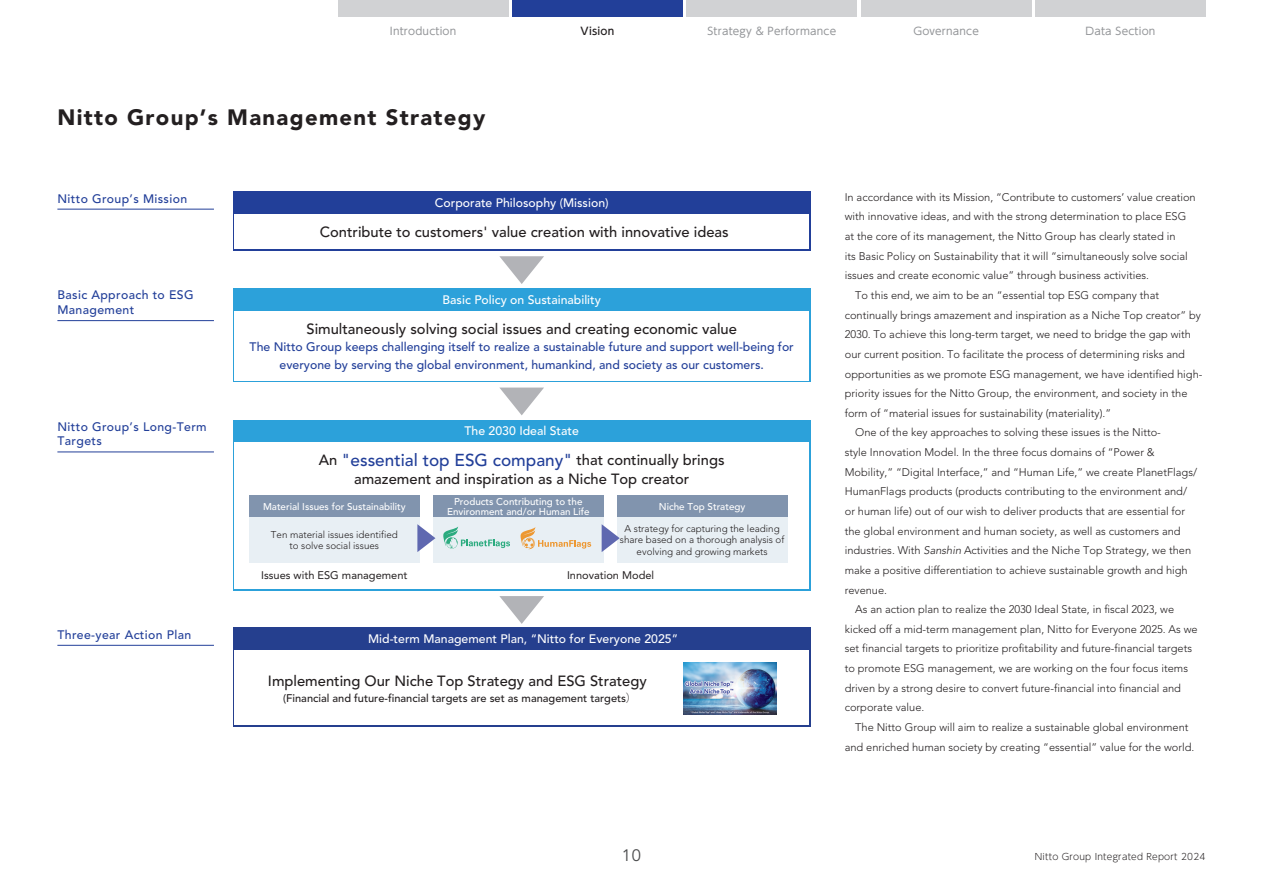
<style>
.page{position:relative;width:1263px;height:893px;background:#fff}
.page>*{position:absolute;margin:0;border:0;box-sizing:border-box;transform-origin:0 0}
.t1{font:900 22.05px "Avenir";letter-spacing:.06em;color:#231f20}
.t2{font:500 17.25px "Avenir";color:#223f99}
.t3{font:16.5px "Avenir LT Std";color:#4b4c4d}
.t4{font:500 14.7px "Avenir";color:#231f20}
.t5{font:500 12.3px/17.2px "Avenir";color:#223f99;text-align:center}
.t6{font:500 12.3px "Avenir";color:#fff}
.t7{font:500 12.3px/14.7px "Avenir";letter-spacing:.03em;color:#223f99}
.t8{font:300 11.1px "Avenir";color:#231f20}
.t9{font:500 11.1px "Avenir";color:#231f20}
.t10{font:11.1px "Avenir";color:#231f20}
.t11{font:10.5px "UD Shin Go Pr 6 N";letter-spacing:.02em;color:#939598}
.t12{font:500 10.5px "UD Shin Go Pr 6 N";letter-spacing:.02em;color:#231f20}
.t13{font:300 9.75px/11.1px "Avenir";color:#231f20;text-align:center}
.t14{font:500 9.75px/9.8px "Avenir";color:#fff;text-align:center}
.t15{font:300 9px "UD Shin Go Pr 6 N";letter-spacing:.025em;color:#231f20}
.s1{font-size:14.7px;color:#231f20}
.s2{font-family:"Koz Go Pro";font-weight:300}
.s3{font-style:italic}
</style>
<div class="page">
<hr style="left:57px;top:209px;width:157px;height:1px;background:#223f99">
<hr style="left:57px;top:320px;width:157px;height:1px;background:#223f99">
<hr style="left:57px;top:451px;width:157px;height:1px;background:#223f99">
<hr style="left:57px;top:645px;width:157px;height:1px;background:#223f99">
<div style="left:233px;top:628px;width:577px;height:99px;background:#253f8e"></div>
<div style="left:233px;top:420px;width:577px;height:171px;background:#2ca1da"></div>
<div style="left:233px;top:288px;width:577px;height:94px;background:#2ca1da"></div>
<div style="left:233px;top:191px;width:577px;height:59px;background:#223f99"></div>
<div style="left:235px;top:650px;width:574px;height:75px;background:#fff"></div>
<div style="left:235px;top:443px;width:574px;height:146px;background:#fff"></div>
<div style="left:235px;top:311px;width:574px;height:69px;background:#fff"></div>
<div style="left:235px;top:214px;width:574px;height:35px;background:#fff"></div>
<div style="left:249px;top:495px;width:171px;height:23px;background:#8194ae"></div>
<div style="left:617px;top:495px;width:170px;height:23px;background:#8194ae"></div>
<div style="left:433px;top:495px;width:171px;height:23px;background:#8194ae"></div>
<div style="left:249px;top:518px;width:171px;height:45px;background:#e8eff4"></div>
<div style="left:617px;top:518px;width:170px;height:45px;background:#e8eff4"></div>
<div style="left:433px;top:518px;width:171px;height:45px;background:#e8eff4"></div>
<svg style="left:417px;top:524px;width:18px;height:28px"></svg>
<svg style="left:602px;top:524px;width:18px;height:28px"></svg>
<svg style="left:521px;top:527px;width:70px;height:22px"></svg>
<svg style="left:443px;top:527px;width:67px;height:22px"></svg>
<svg style="left:499px;top:596px;width:45px;height:28px"></svg>
<svg style="left:500px;top:388px;width:44px;height:27px"></svg>
<svg style="left:499px;top:256px;width:45px;height:28px"></svg>
<img style="left:684px;top:662px;width:92px;height:52px">
<div style="left:512px;top:0;width:170px;height:17px;background:#223f99"></div>
<div style="left:687px;top:0;width:170px;height:17px;background:#d1d2d4"></div>
<div style="left:861px;top:0;width:170px;height:17px;background:#d1d2d4"></div>
<div style="left:1035px;top:0;width:170px;height:17px;background:#d1d2d4"></div>
<div style="left:338px;top:0;width:170px;height:17px;background:#d1d2d4"></div>
<p class="t11" style="left:390px;top:22px;width:68px">Introduction</p>
<p class="t12" style="left:581px;top:22px;width:35px">Vision</p>
<p class="t11" style="left:707px;top:22px;width:130px">Strategy &amp; Performance</p>
<p class="t11" style="left:913px;top:22px;width:67px">Governance</p>
<p class="t11" style="left:1085px;top:22px;width:71px">Data Section</p>
<h1 class="t1" style="left:57px;top:104px;width:430px">Nitto Group’s Management Strategy</h1>
<p class="t7" style="left:57px;top:191px;width:131px">Nitto Group’s Mission</p>
<p class="t6" style="left:435px;top:196px;width:175px">Corporate Philosophy (Mission)</p>
<h3 class="t4" style="left:320px;top:223px;width:410px">Contribute to customers' value creation with innovative ideas</h3>
<p class="t7" style="left:57px;top:288px;width:138px">Basic Approach to ESG<br>Management</p>
<p class="t6" style="left:442px;top:293px;width:160px">Basic Policy on Sustainability</p>
<h3 class="t4" style="left:306px;top:320px;width:432px">Simultaneously solving social issues and creating economic value</h3>
<p class="t5" style="left:250px;top:339px;width:546px">The Nitto Group keeps challenging itself to realize a sustainable future and support well-being for everyone by serving the global environment, humankind, and society as our customers.</p>
<p class="t7" style="left:57px;top:419px;width:151px">Nitto Group’s Long-Term<br>Targets</p>
<p class="t6" style="left:464px;top:424px;width:116px">The 2030 Ideal State</p>
<h2 class="t2" style="left:319px;top:450px;width:407px"><span class="s1">An</span> "essential top ESG company" <span class="s1">that continually brings</span></h2>
<h3 class="t4" style="left:354px;top:470px;width:337px">amazement and inspiration as a Niche Top creator</h3>
<p class="t14" style="left:447px;top:497px;width:144px">Products Contributing to the<br>Environment and/or Human Life</p>
<p class="t14" style="left:263px;top:502px;width:144px">Material Issues for Sustainability</p>
<p class="t14" style="left:659px;top:502px;width:88px">Niche Top Strategy</p>
<p class="t13" style="left:271px;top:529px;width:128px">Ten material issues identified to solve social issues</p>
<p class="t13" style="left:620px;top:523px;width:166px">A strategy for capturing the leading share based on a thorough analysis of evolving and growing markets</p>
<p class="t10" style="left:261px;top:569px;width:148px">Issues with ESG management</p>
<p class="t10" style="left:567px;top:569px;width:89px">Innovation Model</p>
<p class="t7" style="left:57px;top:627px;width:135px">Three-year Action Plan</p>
<p class="t6" style="left:368px;top:632px;width:311px">Mid-term Management Plan, “Nitto for Everyone 2025”</p>
<h3 class="t4" style="left:268px;top:673px;width:380px">Implementing Our Niche Top Strategy and ESG Strategy</h3>
<p class="t9" style="left:283px;top:692px;width:355px">(Financial and future-financial targets are set as management targets<span class="s2">）</span></p>
<p class="t8" style="left:845px;top:190px;width:352px">In accordance with its Mission, “Contribute to customers’ value creation</p>
<p class="t8" style="left:845px;top:210px;width:343px">with innovative ideas, and with the strong determination to place ESG</p>
<p class="t8" style="left:845px;top:230px;width:332px">at the core of its management, the Nitto Group has clearly stated in</p>
<p class="t8" style="left:845px;top:249px;width:345px">its Basic Policy on Sustainability that it will “simultaneously solve social</p>
<p class="t8" style="left:845px;top:269px;width:306px">issues and create economic value” through business activities.</p>
<p class="t8" style="left:855px;top:289px;width:305px">To this end, we aim to be an “essential top ESG company that</p>
<p class="t8" style="left:845px;top:308px;width:358px">continually brings amazement and inspiration as a Niche Top creator” by</p>
<p class="t8" style="left:845px;top:328px;width:348px">2030. To achieve this long-term target, we need to bridge the gap with</p>
<p class="t8" style="left:845px;top:348px;width:342px">our current position. To facilitate the process of determining risks and</p>
<p class="t8" style="left:845px;top:367px;width:359px">opportunities as we promote ESG management, we have identified high-</p>
<p class="t8" style="left:845px;top:387px;width:344px">priority issues for the Nitto Group, the environment, and society in the</p>
<p class="t8" style="left:845px;top:406px;width:268px">form of “material issues for sustainability (materiality).”</p>
<p class="t8" style="left:855px;top:426px;width:307px">One of the key approaches to solving these issues is the Nitto-</p>
<p class="t8" style="left:845px;top:446px;width:311px">style Innovation Model. In the three focus domains of “Power &amp;</p>
<p class="t8" style="left:845px;top:465px;width:354px">Mobility,” “Digital Interface,” and “Human Life,” we create PlanetFlags/</p>
<p class="t8" style="left:845px;top:485px;width:344px">HumanFlags products (products contributing to the environment and/</p>
<p class="t8" style="left:845px;top:505px;width:342px">or human life) out of our wish to deliver products that are essential for</p>
<p class="t8" style="left:845px;top:524px;width:337px">the global environment and human society, as well as customers and</p>
<p class="t8" style="left:845px;top:544px;width:348px">industries. With <span class="s3">Sanshin</span> Activities and the Niche Top Strategy, we then</p>
<p class="t8" style="left:845px;top:564px;width:344px">make a positive differentiation to achieve sustainable growth and high</p>
<p class="t8" style="left:845px;top:583px;width:44px">revenue.</p>
<p class="t8" style="left:855px;top:603px;width:320px">As an action plan to realize the 2030 Ideal State, in fiscal 2023, we</p>
<p class="t8" style="left:845px;top:622px;width:354px">kicked off a mid-term management plan, Nitto for Everyone 2025. As we</p>
<p class="t8" style="left:845px;top:642px;width:349px">set financial targets to prioritize profitability and future-financial targets</p>
<p class="t8" style="left:845px;top:662px;width:345px">to promote ESG management, we are working on the four focus items</p>
<p class="t8" style="left:845px;top:681px;width:338px">driven by a strong desire to convert future-financial into financial and</p>
<p class="t8" style="left:845px;top:701px;width:81px">corporate value.</p>
<p class="t8" style="left:855px;top:721px;width:335px">The Nitto Group will aim to realize a sustainable global environment</p>
<p class="t8" style="left:845px;top:740px;width:351px">and enriched human society by creating “essential” value for the world.</p>
<h3 class="t3" style="left:622px;top:846px;width:21px">10</h3>
<p class="t15" style="left:1035px;top:849px;width:172px">Nitto Group Integrated Report 2024</p>
</div>
